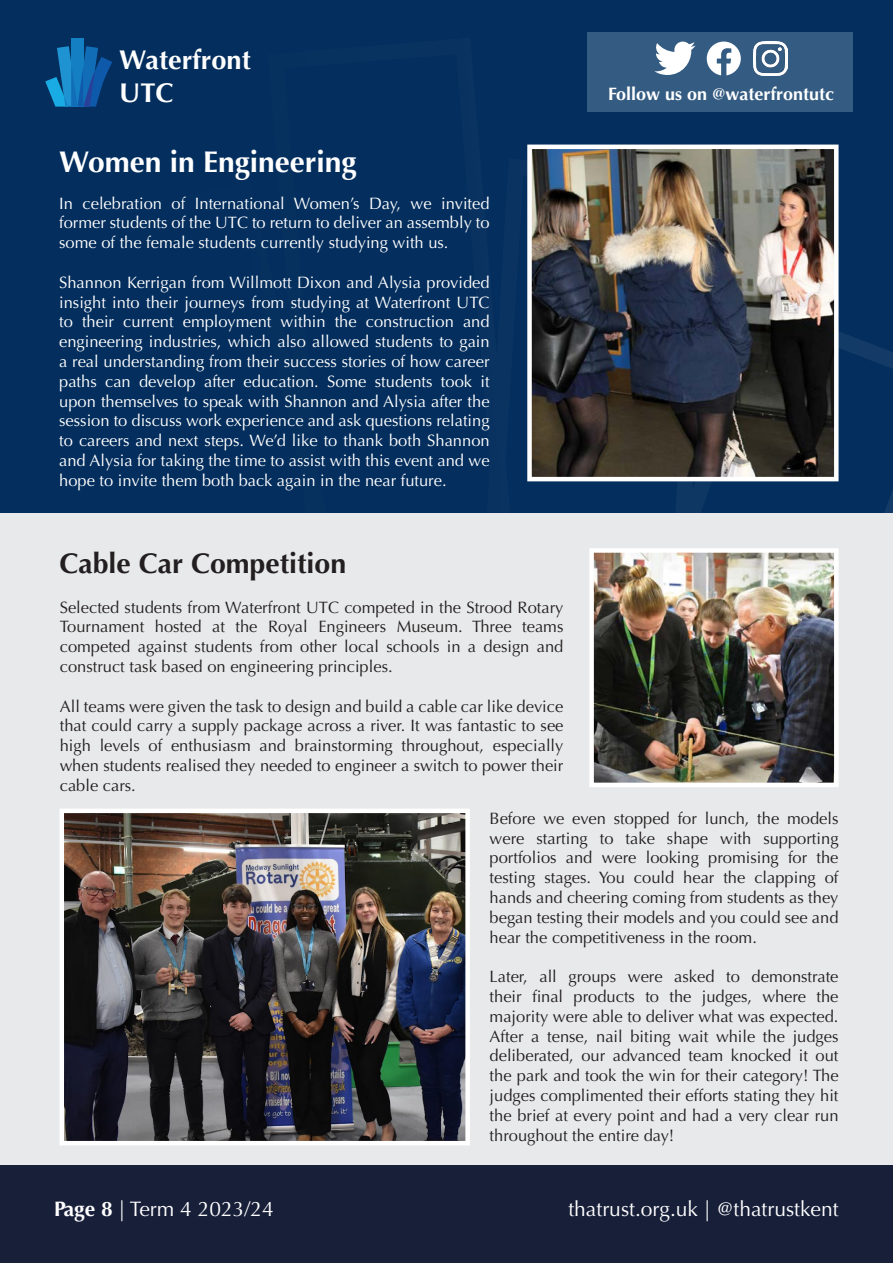
<style>
.page{position:relative;width:893px;height:1263px;background:#fff}
.page>*{position:absolute;margin:0;border:0;box-sizing:border-box;transform-origin:0 0}
.t1{font:700 30px "Optima";color:#fff}
.t2{font:700 28.5px "Optima";color:#231f20}
.t3{font:700 27.15px "Optima";color:#fff}
.t4{font:21px "Optima";color:#fff}
.t5{font:700 18px "Optima";color:#fff}
.t6{font:16.5px/19.8px "Optima";color:#231f20;text-align:justify}
.t7{font:16.5px/19.8px "Optima";color:#fff;text-align:justify}
.s1{font-weight:700}
</style>
<div class="page">
<div style="left:0;top:1165px;width:893px;height:98px;background:#181f39"></div>
<div style="left:0;top:0;width:893px;height:1165px;background:#042e5d"></div>
<svg style="left:45px;top:32px;width:848px;height:481px"></svg>
<img style="left:532px;top:150px;width:301px;height:326px">
<div style="left:527px;top:145px;width:311px;height:336px;border:4px solid #fff"></div>
<div style="left:0;top:513px;width:893px;height:652px;background:#e8e9ea"></div>
<img style="left:594px;top:553px;width:239px;height:229px">
<div style="left:589px;top:548px;width:249px;height:239px;border:4px solid #fff"></div>
<img style="left:65px;top:814px;width:400px;height:326px">
<div style="left:60px;top:809px;width:410px;height:336px;border:4px solid #fff"></div>
<p class="t3" style="left:119px;top:44px;width:133px">Waterfront</p>
<p class="t3" style="left:119px;top:77px;width:56px">UTC</p>
<p class="t1" style="left:59px;top:145px;width:299px">Women in Engineering</p>
<p class="t7" style="left:59px;top:193px;width:432px">In celebration of International Women’s Day, we invited former students of the UTC to return to deliver an assembly to some of the female students currently studying with us.</p>
<p class="t7" style="left:59px;top:273px;width:432px">Shannon Kerrigan from Willmott Dixon and Alysia provided insight into their journeys from studying at Waterfront UTC to their current employment within the construction and engineering industries, which also allowed students to gain a real understanding from their success stories of how career paths can develop after education. Some students took it upon themselves to speak with Shannon and Alysia after the session to discuss work experience and ask questions relating to careers and next steps. We’d like to thank both Shannon and Alysia for taking the time to assist with this event and we hope to invite them both back again in the near future.</p>
<p class="t5" style="left:608px;top:83px;width:227px">Follow us on @waterfrontutc</p>
<p class="t2" style="left:60px;top:546px;width:288px">Cable Car Competition</p>
<p class="t6" style="left:60px;top:597px;width:505px">Selected students from Waterfront UTC competed in the Strood Rotary Tournament hosted at the Royal Engineers Museum. Three teams competed against students from other local schools in a design and construct task based on engineering principles.</p>
<p class="t6" style="left:60px;top:696px;width:505px">All teams were given the task to design and build a cable car like device that could carry a supply package across a river. It was fantastic to see high levels of enthusiasm and brainstorming throughout, especially when students realised they needed to engineer a switch to power their cable cars.</p>
<p class="t6" style="left:490px;top:808px;width:350px">Before we even stopped for lunch, the models were starting to take shape with supporting portfolios and were looking promising for the testing stages. You could hear the clapping of hands and cheering coming from students as they began testing their models and you could see and hear the competitiveness in the room.</p>
<p class="t6" style="left:490px;top:967px;width:350px">Later, all groups were asked to demonstrate their final products to the judges, where the majority were able to deliver what was expected.<br>After a tense, nail biting wait while the judges deliberated, our advanced team knocked it out the park and took the win for their category! The judges complimented their efforts stating they hit the brief at every point and had a very clear run throughout the entire day!</p>
<p class="t4" style="left:54px;top:1197px;width:221px"><span class="s1">Page 8</span> | Term 4 2023/24</p>
<p class="t4" style="left:568px;top:1197px;width:272px">thatrust.org.uk | @thatrustkent</p>
</div>
